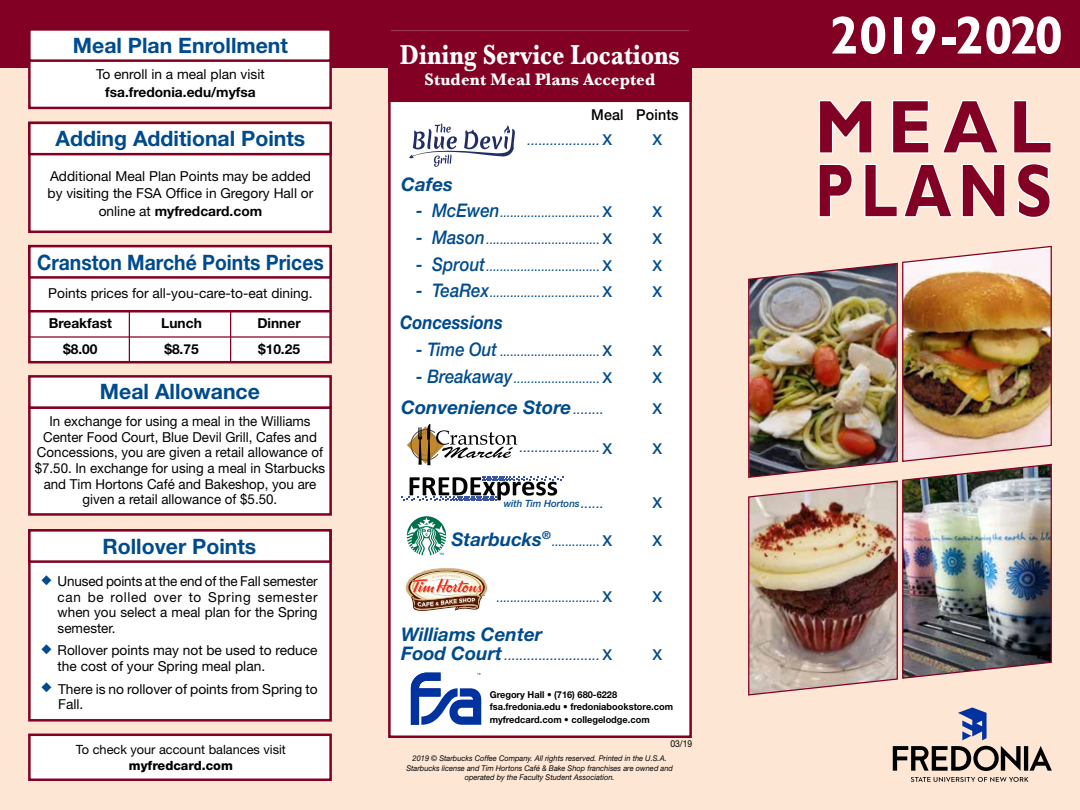
<style>
.page{position:relative;width:1080px;height:810px;background:#fde6d4}
.page>*{position:absolute;margin:0;border:0;box-sizing:border-box;transform-origin:0 0}
.t1{font:700 75px/63.8px "Gill Sans Std";letter-spacing:.115em;color:#820024;scale:.93 1}
.t2{font:700 53.75px "Gill Sans Std";letter-spacing:-.07em;color:#fff}
.t3{font:700 28.75px "Baskerville";color:#fff;scale:.83 1}
.t4{font:700 21.25px "Helvetica Neue";color:#004b8d}
.t5{font:700 21.25px "Helvetica Neue";color:#004b8d;scale:.91 1}
.t6{font:italic 700 18.75px "Helvetica Neue";color:#004b8d}
.t7{font:italic 700 18.75px "Helvetica Neue";color:#004b8d;scale:.9 1}
.t8{font:700 17.5px "Baskerville";letter-spacing:.01em;color:#fff;scale:.95 1}
.t9{font:500 15px "Helvetica Neue";color:#004b8d}
.t10{font:500 15px "Helvetica Neue";letter-spacing:.01em;color:#000;scale:.95 1}
.t11{font:13.75px/15.6px "Helvetica Neue";color:#000}
.t12{font:italic 13.75px "Helvetica Neue";color:#004b8d;scale:.9 1}
.t13{font:italic 13.75px "Helvetica Neue";color:#004b8d}
.t14{font:700 13.75px "Helvetica Neue";color:#000}
.t15{font:12.75px "Helvetica Neue";color:#000}
.t16{font:800 12.75px "Helvetica Neue";color:#000}
.t17{font:italic 500 10px "Helvetica Neue";color:#004b8d}
.t18{font:700 9.5px/11.9px "Helvetica Neue";color:#000}
.t19{font:9.5px "Helvetica Neue";color:#000;scale:.9 1}
.t20{font:italic 7.88px/9.5px "Helvetica Neue";color:#000;text-align:center;scale:.95 1}
.s1{font-weight:700}
.s2{color:#004b8d}
.s3{font-weight:500;font-style:normal;font-size:15px}
.s4{font-weight:500;font-size:18.75px}
.s5{font-weight:400;font-size:13.75px}
.s6{font-weight:700;font-size:18.75px}
</style>
<div class="page">
<div style="left:0;top:0;width:1080px;height:68px;background:#820024"></div>
<img style="left:748px;top:245px;width:304px;height:451px">
<div style="left:388px;top:28px;width:304px;height:710px;background:#fff;border:2px solid #820024"></div>
<svg style="left:819px;top:100px;width:54px;height:54px"></svg>
<svg style="left:892px;top:100px;width:38px;height:54px"></svg>
<svg style="left:942px;top:100px;width:57px;height:54px"></svg>
<svg style="left:1013px;top:100px;width:39px;height:54px"></svg>
<svg style="left:818px;top:164px;width:35px;height:54px"></svg>
<svg style="left:864px;top:164px;width:142px;height:54px"></svg>
<svg style="left:1017px;top:163px;width:34px;height:55px"></svg>
<div style="left:28px;top:529px;width:304px;height:193px;background:#fff;border:2px solid #820024"></div>
<div style="left:28px;top:529px;width:304px;height:34px;background:#fff;border:2px solid #820024"></div>
<div style="left:28px;top:245px;width:304px;height:118px;background:#fff;border:2px solid #820024"></div>
<div style="left:28px;top:245px;width:304px;height:34px;background:#fff;border:2px solid #820024"></div>
<div style="left:388px;top:31px;width:304px;height:71px;background:#820024"></div>
<svg style="left:409px;top:123px;width:106px;height:44px"></svg>
<svg style="left:407px;top:424px;width:110px;height:41px"></svg>
<svg style="left:401px;top:477px;width:162px;height:23px"></svg>
<svg style="left:407px;top:516px;width:39px;height:39px"></svg>
<img style="left:405px;top:567px;width:83px;height:27px">
<svg style="left:408px;top:571px;width:77px;height:40px"></svg>
<div style="left:28px;top:406px;width:304px;height:110px;background:#fff;border:2px solid #820024"></div>
<div style="left:28px;top:375px;width:304px;height:34px;background:#fff;border:2px solid #820024"></div>
<div style="left:28px;top:122px;width:304px;height:111px;background:#fff;border:2px solid #820024"></div>
<div style="left:28px;top:122px;width:304px;height:33px;background:#fff;border:2px solid #820024"></div>
<div style="left:28px;top:734px;width:304px;height:47px;background:#fff;border:2px solid #820024"></div>
<div style="left:28px;top:28px;width:304px;height:81px;background:#fff;border:2px solid #820024"></div>
<div style="left:28px;top:28px;width:304px;height:34px;background:#fff;border:2px solid #820024"></div>
<hr style="left:28px;top:310px;width:303px;height:3px;background:#820024">
<hr style="left:28px;top:336px;width:303px;height:2px;background:#820024">
<hr style="left:129px;top:311px;width:1px;height:52px;background:#820024">
<hr style="left:230px;top:311px;width:1px;height:52px;background:#820024">
<svg style="left:911px;top:777px;width:117px;height:5px"></svg>
<svg style="left:893px;top:746px;width:159px;height:25px"></svg>
<svg style="left:958px;top:707px;width:29px;height:33px"></svg>
<svg style="left:411px;top:673px;width:70px;height:52px"></svg>
<h3 class="t4" style="left:73px;top:32px;width:217px">Meal Plan Enrollment</h3>
<p class="t11" style="left:96px;top:67px;width:170px">To enroll in a meal plan visit</p>
<p class="t14" style="left:105px;top:84px;width:152px">fsa.fredonia.edu/myfsa</p>
<h3 class="t4" style="left:56px;top:126px;width:251px">Adding Additional Points</h3>
<p class="t11" style="left:48px;top:167px;width:267px;line-height:17.5px;text-align:center">Additional Meal Plan Points may be added by visiting the FSA Office in Gregory Hall or online at <span class="s1">myfredcard.com</span></p>
<h3 class="t5" style="left:37px;top:249px;width:317px">Cranston Marché Points Prices</h3>
<p class="t11" style="left:48px;top:286px;width:266px">Points prices for all-you-care-to-eat dining.</p>
<p class="t14" style="left:49px;top:315px;width:65px">Breakfast</p>
<p class="t14" style="left:161px;top:315px;width:42px">Lunch</p>
<p class="t14" style="left:257px;top:315px;width:45px">Dinner</p>
<p class="t14" style="left:63px;top:341px;width:36px">$8.00</p>
<p class="t14" style="left:164px;top:341px;width:36px">$8.75</p>
<p class="t14" style="left:258px;top:341px;width:44px">$10.25</p>
<h3 class="t4" style="left:100px;top:379px;width:162px">Meal Allowance</h3>
<p class="t11" style="left:35px;top:413px;width:292px;text-align:center">In exchange for using a meal in the Williams Center Food Court, Blue Devil Grill, Cafes and Concessions, you are given a retail allowance of $7.50. In exchange for using a meal in Starbucks and Tim Hortons Café and Bakeshop, you are given a retail allowance of $5.50.</p>
<h3 class="t4" style="left:102px;top:533px;width:155px">Rollover Points</h3>
<p class="t11" style="left:58px;top:573px;width:261px;text-align:justify;text-indent:-16px"><span class="s2">◆</span> Unused points at the end of the Fall semester can be rolled over to Spring semester when you select a meal plan for the Spring semester.</p>
<p class="t11" style="left:58px;top:643px;width:261px;text-indent:-16px"><span class="s2">◆</span> Rollover points may not be used to reduce the cost of your Spring meal plan.</p>
<p class="t11" style="left:58px;top:681px;width:261px;text-indent:-17px"><span class="s2">◆</span> There is no rollover of points from Spring to<br>Fall.</p>
<p class="t15" style="left:76px;top:742px;width:211px">To check your account balances visit</p>
<p class="t16" style="left:129px;top:757px;width:105px">myfredcard.com</p>
<h3 class="t3" style="left:400px;top:38px;width:339px">Dining Service Locations</h3>
<p class="t8" style="left:425px;top:69px;width:244px">Student Meal Plans Accepted</p>
<p class="t10" style="left:591px;top:105px;width:94px">Meal Points</p>
<p class="t13" style="left:528px;top:132px;width:86px">................... <span class="s3">X</span></p>
<p class="t9" style="left:653px;top:130px;width:11px">X</p>
<h3 class="t6" style="left:401px;top:173px;width:53px">Cafes</h3>
<p class="t12" style="left:416px;top:204px;width:219px"><span class="s4">- McEwen</span>............................. <span class="s3">X</span></p>
<p class="t9" style="left:653px;top:203px;width:11px">X</p>
<p class="t12" style="left:416px;top:231px;width:219px"><span class="s4">- Mason</span> ................................. <span class="s3">X</span></p>
<p class="t9" style="left:653px;top:229px;width:11px">X</p>
<p class="t12" style="left:416px;top:257px;width:219px"><span class="s4">- Sprout</span>................................. <span class="s3">X</span></p>
<p class="t9" style="left:653px;top:256px;width:11px">X</p>
<p class="t12" style="left:416px;top:284px;width:219px"><span class="s4">- TeaRex</span>................................ <span class="s3">X</span></p>
<p class="t9" style="left:653px;top:283px;width:11px">X</p>
<h3 class="t7" style="left:400px;top:311px;width:116px">Concessions</h3>
<p class="t12" style="left:416px;top:343px;width:219px"><span class="s4">- Time Out</span> ............................. <span class="s3">X</span></p>
<p class="t9" style="left:653px;top:342px;width:11px">X</p>
<p class="t12" style="left:416px;top:370px;width:219px"><span class="s4">- Breakaway</span>......................... <span class="s3">X</span></p>
<p class="t9" style="left:653px;top:369px;width:11px">X</p>
<h3 class="t6" style="left:401px;top:395px;width:204px">Convenience Store<span class="s5">........</span></h3>
<p class="t9" style="left:653px;top:399px;width:11px">X</p>
<p class="t13" style="left:520px;top:439px;width:94px">..................... <span class="s3">X</span></p>
<p class="t9" style="left:653px;top:439px;width:11px">X</p>
<p class="t17" style="left:504px;top:497px;width:102px">with Tim Hortons <span class="s5">......</span></p>
<p class="t9" style="left:653px;top:494px;width:11px">X</p>
<h3 class="t6" style="left:451px;top:527px;width:101px">Starbucks<sup>®</sup></h3>
<p class="t12" style="left:552px;top:532px;width:69px">.............. <span class="s3">X</span></p>
<p class="t9" style="left:653px;top:531px;width:11px">X</p>
<p class="t12" style="left:497px;top:589px;width:130px">.............................. <span class="s3">X</span></p>
<p class="t9" style="left:653px;top:588px;width:11px">X</p>
<h3 class="t6" style="left:401px;top:623px;width:142px">Williams Center</h3>
<p class="t13" style="left:401px;top:647px;width:213px"><span class="s6">Food Court</span> ......................... <span class="s3">X</span></p>
<p class="t9" style="left:653px;top:646px;width:11px">X</p>
<p class="t18" style="left:490px;top:688px;width:185px">Gregory Hall • (716) 680-6228 fsa.fredonia.edu • fredoniabookstore.com</p>
<p class="t18" style="left:490px;top:713px;width:162px">myfredcard.com • collegelodge.com</p>
<p class="t19" style="left:670px;top:738px;width:26px">03/19</p>
<p class="t20" style="left:406px;top:754px;width:282px">2019 © Starbucks Coffee Company. All rights reserved. Printed in the U.S.A.<br>Starbucks license and Tim Hortons Café &amp; Bake Shop franchises are owned and operated by the Faculty Student Association.</p>
<h2 class="t2" style="left:830px;top:4px;width:235px">2019-2020</h2>
<h1 class="t1" style="left:815px;top:95px;width:256px">MEAL<br>PLANS</h1>
</div>
